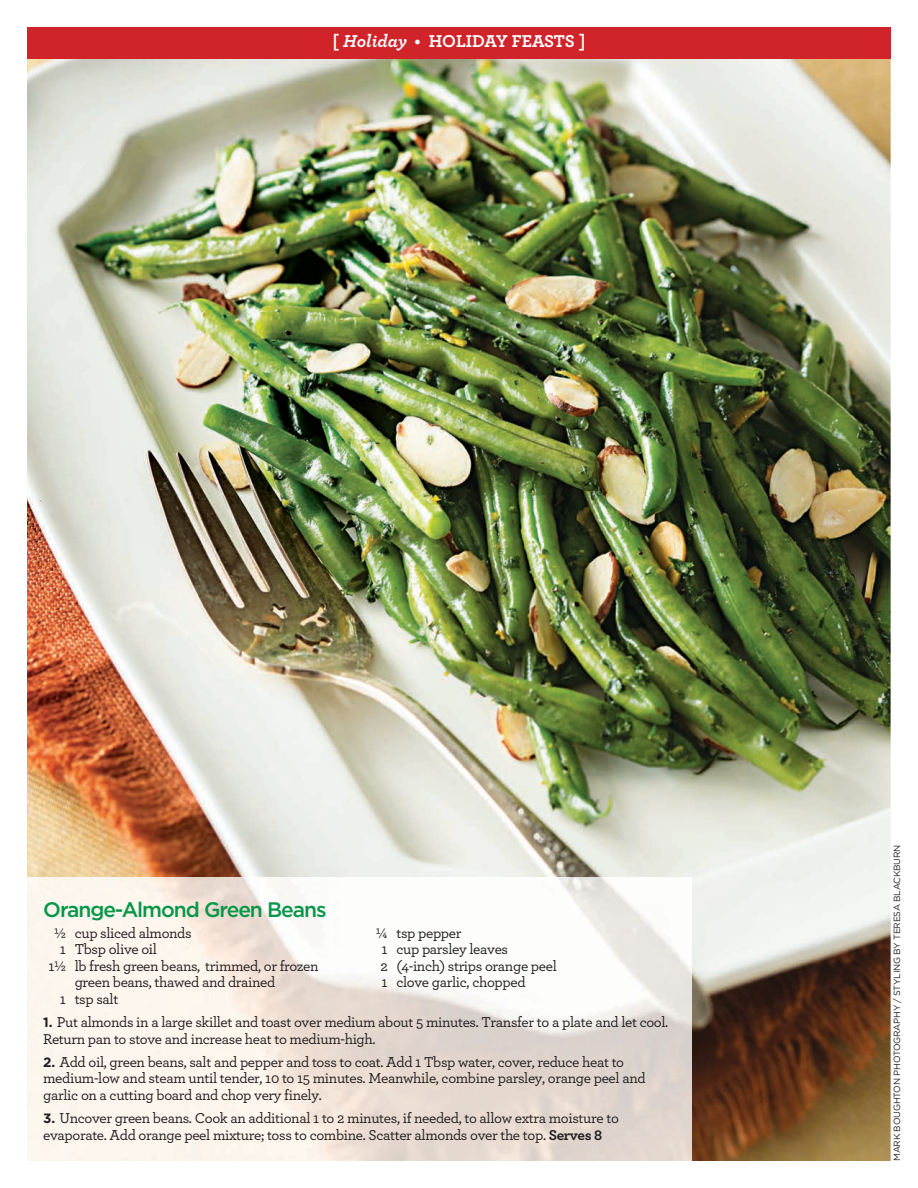
<style>
.page{position:relative;width:918px;height:1188px;background:#fff}
.page>*{position:absolute;margin:0;border:0;box-sizing:border-box;transform-origin:0 0}
.t1{font:500 21px "Gotham";letter-spacing:-.05em;color:#079649}
.t2{font:700 18px "Archer";letter-spacing:-.01em;color:#fff}
.t3{font:500 15px/16.5px "Archer";letter-spacing:-.025em;color:#231f20}
.t4{font:9px "Gotham";letter-spacing:-.025em;color:#231f20}
.s1{font-style:italic}
.s2{font-family:"Gotham";font-weight:700;font-size:13.5px}
.s3{font-weight:700}
</style>
<div class="page">
<img style="left:27px;top:59px;width:864px;height:1102px">
<div style="left:27px;top:27px;width:864px;height:32px;background:#d1232a"></div>
<img style="left:27px;top:877px;width:664px;height:284px">
<p class="t2" style="left:332px;top:27px;width:255px">[ <span class="s1">Holiday</span> • HOLIDAY FEASTS ]</p>
<h1 class="t1" style="left:43px;top:896px;width:285px">Orange-Almond Green Beans</h1>
<p class="t3" style="left:54px;top:924px;width:139px">½ cup sliced almonds</p>
<p class="t3" style="left:60px;top:940px;width:99px">1 Tbsp olive oil</p>
<p class="t3" style="left:48px;top:957px;width:272px">1½ lb fresh green beans, trimmed, or frozen</p>
<p class="t3" style="left:75px;top:973px;width:202px">green beans, thawed and drained</p>
<p class="t3" style="left:60px;top:990px;width:60px">1 tsp salt</p>
<p class="t3" style="left:376px;top:924px;width:183px">¼ tsp pepper<br>1 cup parsley leaves<br>2 (4-inch) strips orange peel<br>1 clove garlic, chopped</p>
<p class="t3" style="left:43px;top:1013px;width:627px"><span class="s2">1.</span> Put almonds in a large skillet and toast over medium about 5 minutes. Transfer to a plate and let cool.<br>Return pan to stove and increase heat to medium-high.</p>
<p class="t3" style="left:43px;top:1053px;width:604px"><span class="s2">2.</span> Add oil, green beans, salt and pepper and toss to coat. Add 1 Tbsp water, cover, reduce heat to medium-low and steam until tender, 10 to 15 minutes. Meanwhile, combine parsley, orange peel and garlic on a cutting board and chop very finely.</p>
<p class="t3" style="left:43px;top:1109px;width:577px"><span class="s2">3.</span> Uncover green beans. Cook an additional 1 to 2 minutes, if needed, to allow extra moisture to evaporate. Add orange peel mixture; toss to combine. Scatter almonds over the top. <span class="s3">Serves 8</span></p>
<p class="t4" style="left:891px;top:1161px;width:318px;rotate:-90deg">MARK BOUGHTON PHOTOGRAPHY / STYLING BY TERESA BLACKBURN</p>
</div>
